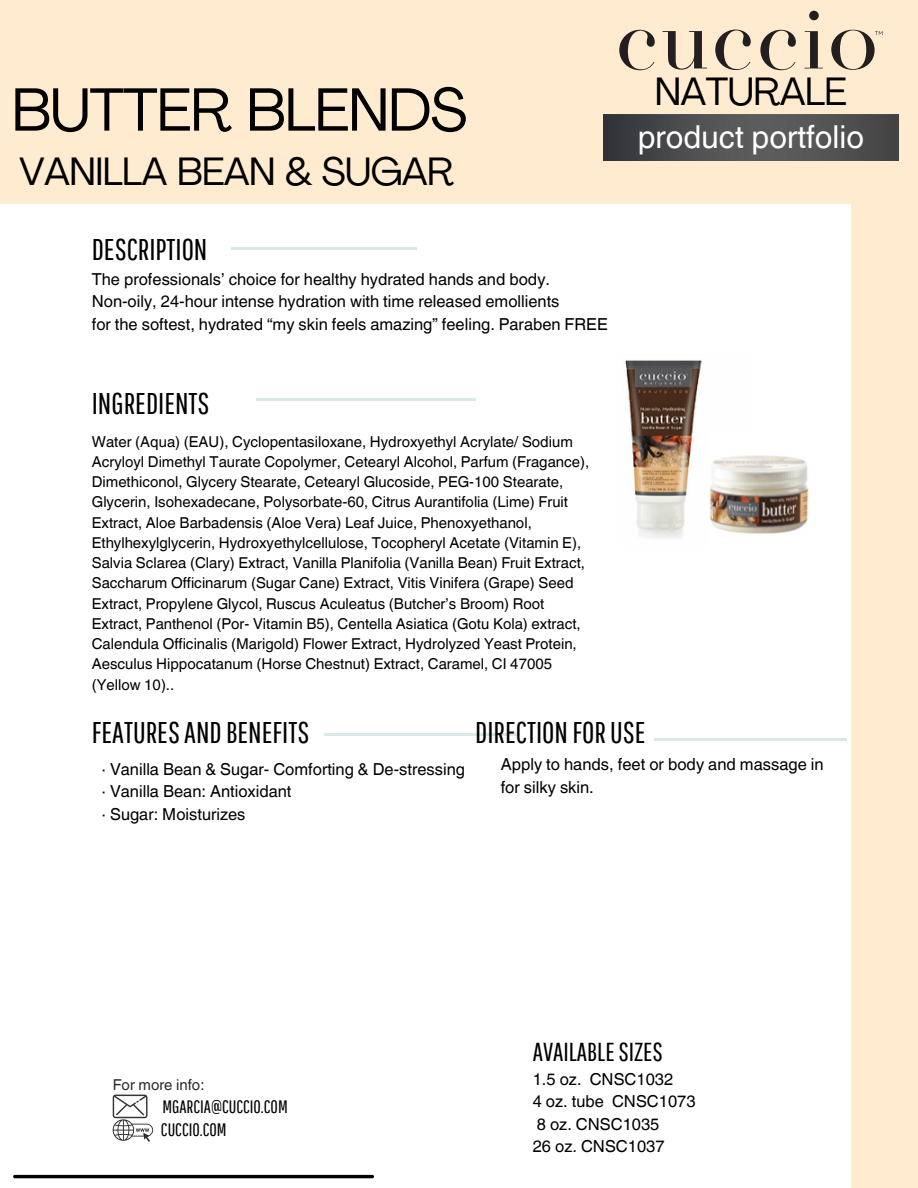
<style>
.page{position:relative;width:918px;height:1188px;background:#ffecd0}
.page>*{position:absolute;margin:0;border:0;box-sizing:border-box;transform-origin:0 0}
.t1{font:60px "Agrandir";letter-spacing:-.015em;color:#000}
.t2{font:39px "Agrandir";letter-spacing:-.015em;color:#000}
.t3{font:31.65px "Helvetica World";color:#fff}
.t4{font:30px "Pathway Gothic One";color:#000}
.t5{font:26.1px "Pathway Gothic One";color:#000}
.t6{font:18px "Pathway Gothic One";color:#000}
.t7{font:16.5px/22.5px "Helvetica World";color:#000}
.t8{font:15px/20.2px "Helvetica World";color:#000}
.t9{font:15px "Helvetica World";color:#2a2a2c}
</style>
<div class="page">
<div style="left:0;top:204px;width:851px;height:984px;background:#fff"></div>
<img style="left:625px;top:360px;width:184px;height:178px">
<hr style="left:232px;top:247px;width:185px;height:2px;background:#d9e8e8">
<hr style="left:256px;top:398px;width:219px;height:2px;background:#d9e8e8">
<hr style="left:655px;top:739px;width:192px;height:1px;background:#d9e8e8">
<svg style="left:619px;top:30px;width:36px;height:40px"></svg>
<svg style="left:663px;top:31px;width:44px;height:39px"></svg>
<svg style="left:715px;top:30px;width:36px;height:40px"></svg>
<svg style="left:760px;top:30px;width:36px;height:40px"></svg>
<svg style="left:804px;top:11px;width:19px;height:57px"></svg>
<svg style="left:831px;top:30px;width:52px;height:40px"></svg>
<img style="left:604px;top:115px;width:294px;height:46px">
<hr style="left:324px;top:733px;width:193px;height:2px;background:#d9e8e8">
<svg style="left:113px;top:1095px;width:40px;height:47px"></svg>
<hr style="left:13px;top:1175px;width:361px;height:3px;background:#000;border-radius:2px">
<p class="t1" style="left:12px;top:86px;width:457px">BUTTER BLENDS</p>
<p class="t2" style="left:19px;top:156px;width:436px">VANILLA BEAN &amp; SUGAR</p>
<p class="t4" style="left:92px;top:231px;width:117px">DESCRIPTION</p>
<p class="t7" style="left:92px;top:268px;width:460px">The professionals’ choice for healthy hydrated hands and body.</p>
<p class="t7" style="left:92px;top:290px;width:469px">Non-oily, 24-hour intense hydration with time released emollients</p>
<p class="t7" style="left:92px;top:313px;width:517px">for the softest, hydrated “my skin feels amazing” feeling. Paraben FREE</p>
<p class="t4" style="left:92px;top:386px;width:119px">INGREDIENTS</p>
<p class="t8" style="left:92px;top:431px;width:499px">Water (Aqua) (EAU), Cyclopentasiloxane, Hydroxyethyl Acrylate/ Sodium Acryloyl Dimethyl Taurate Copolymer, Cetearyl Alcohol, Parfum (Fragance), Dimethiconol, Glycery Stearate, Cetearyl Glucoside, PEG-100 Stearate, Glycerin, Isohexadecane, Polysorbate-60, Citrus Aurantifolia (Lime) Fruit Extract, Aloe Barbadensis (Aloe Vera) Leaf Juice, Phenoxyethanol, Ethylhexylglycerin, Hydroxyethylcellulose, Tocopheryl Acetate (Vitamin E), Salvia Sclarea (Clary) Extract, Vanilla Planifolia (Vanilla Bean) Fruit Extract, Saccharum Officinarum (Sugar Cane) Extract, Vitis Vinifera (Grape) Seed Extract, Propylene Glycol, Ruscus Aculeatus (Butcher’s Broom) Root Extract, Panthenol (Por- Vitamin B5), Centella Asiatica (Gotu Kola) extract, Calendula Officinalis (Marigold) Flower Extract, Hydrolyzed Yeast Protein, Aesculus Hippocatanum (Horse Chestnut) Extract, Caramel, CI 47005 (Yellow 10)..</p>
<p class="t2" style="left:655px;top:75px;width:194px">NATURALE</p>
<p class="t3" style="left:638px;top:119px;width:228px">product portfolio</p>
<p class="t4" style="left:92px;top:715px;width:219px">FEATURESAND BENEFITS</p>
<p class="t7" style="left:102px;top:758px;width:365px">· Vanilla Bean &amp; Sugar- Comforting &amp; De-stressing</p>
<p class="t7" style="left:102px;top:780px;width:192px">· Vanilla Bean: Antioxidant</p>
<p class="t7" style="left:102px;top:803px;width:146px">· Sugar: Moisturizes</p>
<p class="t4" style="left:475px;top:715px;width:172px">DIRECTION FOR USE</p>
<p class="t7" style="left:501px;top:753px;width:324px">Apply to hands, feet or body and massage in for silky skin.</p>
<p class="t9" style="left:113px;top:1076px;width:93px">For more info:</p>
<p class="t6" style="left:162px;top:1095px;width:127px">MGARCIA@CUCCIO.COM</p>
<p class="t6" style="left:161px;top:1119px;width:67px">CUCCIO.COM</p>
<p class="t5" style="left:533px;top:1036px;width:132px">AVAILABLESIZES</p>
<p class="t7" style="left:533px;top:1068px;width:142px">1.5 oz. CNSC1032</p>
<p class="t7" style="left:533px;top:1090px;width:164px">4 oz. tube CNSC1073</p>
<p class="t7" style="left:537px;top:1113px;width:124px">8 oz. CNSC1035</p>
<p class="t7" style="left:533px;top:1135px;width:133px">26 oz. CNSC1037</p>
</div>
